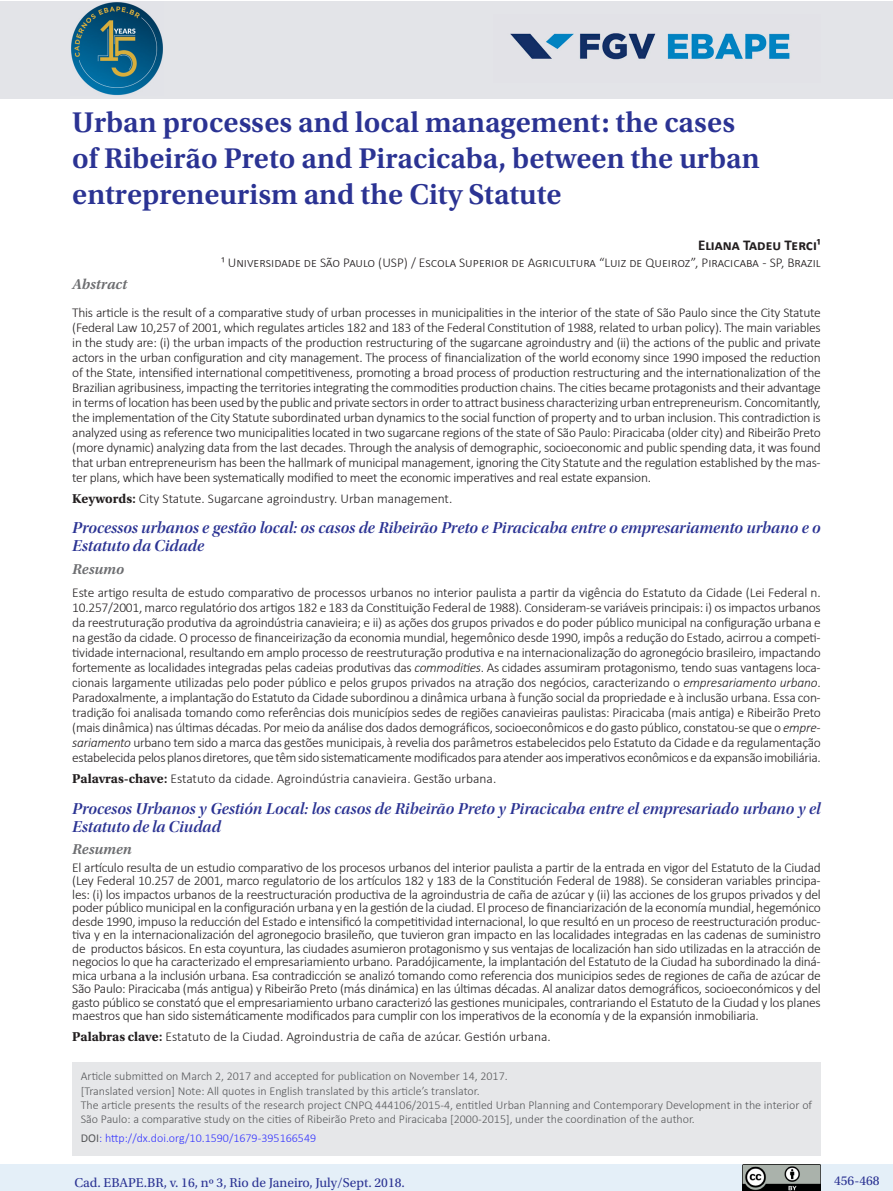
<style>
.page{position:relative;width:893px;height:1191px;background:#fff}
.page>*{position:absolute;margin:0;border:0;box-sizing:border-box;transform-origin:0 0}
._01_título_PT{font:600 30px/36px "Utopia Std";color:#2b3393}
._03_3_1_título_IN{font:16.5px/18px "Utopia Std Semibold Disp It";color:#2b3393}
._03_0_titulo_resumo{font:italic 600 15px "Utopia Std";color:#6c6d70}
._02_autores{font:700 15px "Calibri";color:#231f20}
._03_3_2_resumo_IN{font:300 13.5px/15px "Calibri";letter-spacing:-.025em;color:#231f20;text-align:justify}
._03_1_1_resumo_PT{font:300 13.5px/13.5px "Calibri";letter-spacing:-.02em;color:#231f20;text-align:justify}
._03_1_2_palavras-cha{font:300 13.5px "Calibri";color:#231f20}
._02_autores_-_tit{font:300 13.5px "Calibri";color:#231f20}
.t1{font:13.5px "Utopia Std";color:#2b3393}
._06_3_nota_de_rodape{font:300 12px/14.4px "Calibri";color:#57585a}
._06_3_nota_de_rodape-2{font:300 12px "Calibri";color:#33f}
.s1{font-family:"Utopia Std";font-weight:700}
.s2{font-weight:700}
.s3{font-style:italic}
.s4{font-weight:400;color:#57585a}
</style>
<div class="page">
<div style="left:0;top:1164px;width:893px;height:27px;background:#e4eff8"></div>
<img style="left:743px;top:1164px;width:78px;height:27px">
<div style="left:0;top:1px;width:893px;height:98px;background:#e3e4e8"></div>
<img style="left:510px;top:33px;width:280px;height:27px">
<img style="left:71px;top:2px;width:92px;height:93px">
<div style="left:72px;top:1062px;width:749px;height:94px;background:#e6e7e9"></div>
<p class="_01_título_PT" style="left:72px;top:105px;width:689px">Urban processes and local management: the cases of Ribeirão Preto and Piracicaba, between the urban entrepreneurism and the City Statute</p>
<p class="_02_autores" style="left:698px;top:236px;width:124px">Eliana Tadeu Terci¹</p>
<p class="_02_autores_-_tit" style="left:222px;top:254px;width:601px">¹ Universidade de São Paulo (USP) / Escola Superior de Agricultura “Luiz de Queiroz”, Piracicaba - SP, Brazil</p>
<p class="_03_0_titulo_resumo" style="left:72px;top:276px;width:57px">Abstract</p>
<p class="_03_3_2_resumo_IN" style="left:72px;top:304px;width:750px">This article is the result of a comparative study of urban processes in municipalities in the interior of the state of São Paulo since the City Statute (Federal Law 10,257 of 2001, which regulates articles 182 and 183 of the Federal Constitution of 1988, related to urban policy). The main variables in the study are: (i) the urban impacts of the production restructuring of the sugarcane agroindustry and (ii) the actions of the public and private actors in the urban configuration and city management. The process of financialization of the world economy since 1990 imposed the reduction of the State, intensified international competitiveness, promoting a broad process of production restructuring and the internationalization of the Brazilian agribusiness, impacting the territories integrating the commodities production chains. The cities became protagonists and their advantage in terms of location has been used by the public and private sectors in order to attract business characterizing urban entrepreneurism. Concomitantly, the implementation of the City Statute subordinated urban dynamics to the social function of property and to urban inclusion. This contradiction is analyzed using as reference two municipalities located in two sugarcane regions of the state of São Paulo: Piracicaba (older city) and Ribeirão Preto (more dynamic) analyzing data from the last decades. Through the analysis of demographic, socioeconomic and public spending data, it was found that urban entrepreneurism has been the hallmark of municipal management, ignoring the City Statute and the regulation established by the mas&shy;ter plans, which have been systematically modified to meet the economic imperatives and real estate expansion.</p>
<p class="_03_1_2_palavras-cha" style="left:72px;top:490px;width:382px"><span class="s1">Keywords</span><span class="s2">:</span> City Statute. Sugarcane agroindustry. Urban management.</p>
<p class="_03_3_1_título_IN" style="left:72px;top:519px;width:750px">Processos urbanos e gestão local: os casos de Ribeirão Preto e Piracicaba entre o empresariamento urbano e o<br>Estatuto da Cidade</p>
<p class="_03_0_titulo_resumo" style="left:72px;top:560px;width:53px">Resumo</p>
<p class="_03_3_2_resumo_IN" style="left:72px;top:585px;width:750px">Este artigo resulta de estudo comparativo de processos urbanos no interior paulista a partir da vigência do Estatuto da Cidade (Lei Federal n.<br>10.257/2001, marco regulatório dos artigos 182 e 183 da Constituição Federal de 1988). Consideram-se variáveis principais: i) os impactos urbanos da reestruturação produtiva da agroindústria canavieira; e ii) as ações dos grupos privados e do poder público municipal na configuração urbana e na gestão da cidade. O processo de financeirização da economia mundial, hegemônico desde 1990, impôs a redução do Estado, acirrou a competi&shy;tividade internacional, resultando em amplo processo de reestruturação produtiva e na internacionalização do agronegócio brasileiro, impactando fortemente as localidades integradas pelas cadeias produtivas das <span class="s3">commodities</span>. As cidades assumiram protagonismo, tendo suas vantagens loca&shy;cionais largamente utilizadas pelo poder público e pelos grupos privados na atração dos negócios, caracterizando o <span class="s3">empresariamento urbano</span>.<br>Paradoxalmente, a implantação do Estatuto da Cidade subordinou a dinâmica urbana à função social da propriedade e à inclusão urbana. Essa con&shy;tradição foi analisada tomando como referências dois municípios sedes de regiões canavieiras paulistas: Piracicaba (mais antiga) e Ribeirão Preto (mais dinâmica) nas últimas décadas. Por meio da análise dos dados demográficos, socioeconômicos e do gasto público, constatou-se que o <span class="s3">empre&shy;sariamento</span> urbano tem sido a marca das gestões municipais, à revelia dos parâmetros estabelecidos pelo Estatuto da Cidade e da regulamentação estabelecida pelos planos diretores, que têm sido sistematicamente modificados para atender aos imperativos econômicos e da expansão imobiliária.</p>
<p class="_03_1_2_palavras-cha" style="left:72px;top:770px;width:425px"><span class="s1">Palavras-chave</span><span class="s2">:</span> Estatuto da cidade. Agroindústria canavieira. Gestão urbana.</p>
<p class="_03_3_1_título_IN" style="left:72px;top:799px;width:750px">Procesos Urbanos y Gestión Local: los casos de Ribeirão Preto y Piracicaba entre el empresariado urbano y el<br>Estatuto de la Ciudad</p>
<p class="_03_0_titulo_resumo" style="left:72px;top:840px;width:61px">Resumen</p>
<p class="_03_1_1_resumo_PT" style="left:72px;top:860px;width:750px">El artículo resulta de un estudio comparativo de los procesos urbanos del interior paulista a partir de la entrada en vigor del Estatuto de la Ciudad (Ley Federal 10.257 de 2001, marco regulatorio de los artículos 182 y 183 de la Constitución Federal de 1988). Se consideran variables principa&shy;les: (i) los impactos urbanos de la reestructuración productiva de la agroindustria de caña de azúcar y (ii) las acciones de los grupos privados y del poder público municipal en la configuración urbana y en la gestión de la ciudad. El proceso de financiarización de la economía mundial, hegemónico desde 1990, impuso la reducción del Estado e intensificó la competitividad internacional, lo que resultó en un proceso de reestructuración produc&shy;tiva y en la internacionalización del agronegocio brasileño, que tuvieron gran impacto en las localidades integradas en las cadenas de suministro de productos básicos. En esta coyuntura, las ciudades asumieron protagonismo y sus ventajas de localización han sido utilizadas en la atracción de negocios lo que ha caracterizado el empresariamiento urbano. Paradójicamente, la implantación del Estatuto de la Ciudad ha subordinado la diná&shy;mica urbana a la inclusión urbana. Esa contradicción se analizó tomando como referencia dos municipios sedes de regiones de caña de azúcar de São Paulo: Piracicaba (más antigua) y Ribeirão Preto (más dinámica) en las últimas décadas. Al analizar datos demográficos, socioeconómicos y del gasto público se constató que el empresariamiento urbano caracterizó las gestiones municipales, contrariando el Estatuto de la Ciudad y los planes maestros que han sido sistemáticamente modificados para cumplir con los imperativos de la economía y de la expansión inmobiliaria.</p>
<p class="_03_1_2_palavras-cha" style="left:72px;top:1028px;width:480px"><span class="s1">Palabras clave</span><span class="s2">:</span> Estatuto de la Ciudad. Agroindustria de caña de azúcar. Gestión urbana.</p>
<p class="_06_3_nota_de_rodape" style="left:81px;top:1068px;width:428px">Article submitted on March 2, 2017 and accepted for publication on November 14, 2017.</p>
<p class="_06_3_nota_de_rodape" style="left:81px;top:1083px;width:400px">[Translated version] Note: All quotes in English translated by this article’s translator.</p>
<p class="_06_3_nota_de_rodape" style="left:81px;top:1097px;width:733px">The article presents the results of the research project CNPQ 444106/2015-4, entitled Urban Planning and Contemporary Development in the interior of<br>São Paulo: a comparative study on the cities of Ribeirão Preto and Piracicaba [2000-2015], under the coordination of the author.</p>
<p class="_06_3_nota_de_rodape-2" style="left:81px;top:1130px;width:237px"><span class="s4">DOI</span>: http://dx.doi.org/10.1590/1679-395166549</p>
<p class="t1" style="left:74px;top:1175px;width:332px">Cad. EBAPE.BR, v. 16, nº 3, Rio de Janeiro, July/Sept. 2018.</p>
<p class="t1" style="left:834px;top:1173px;width:47px">456-468</p>
</div>
